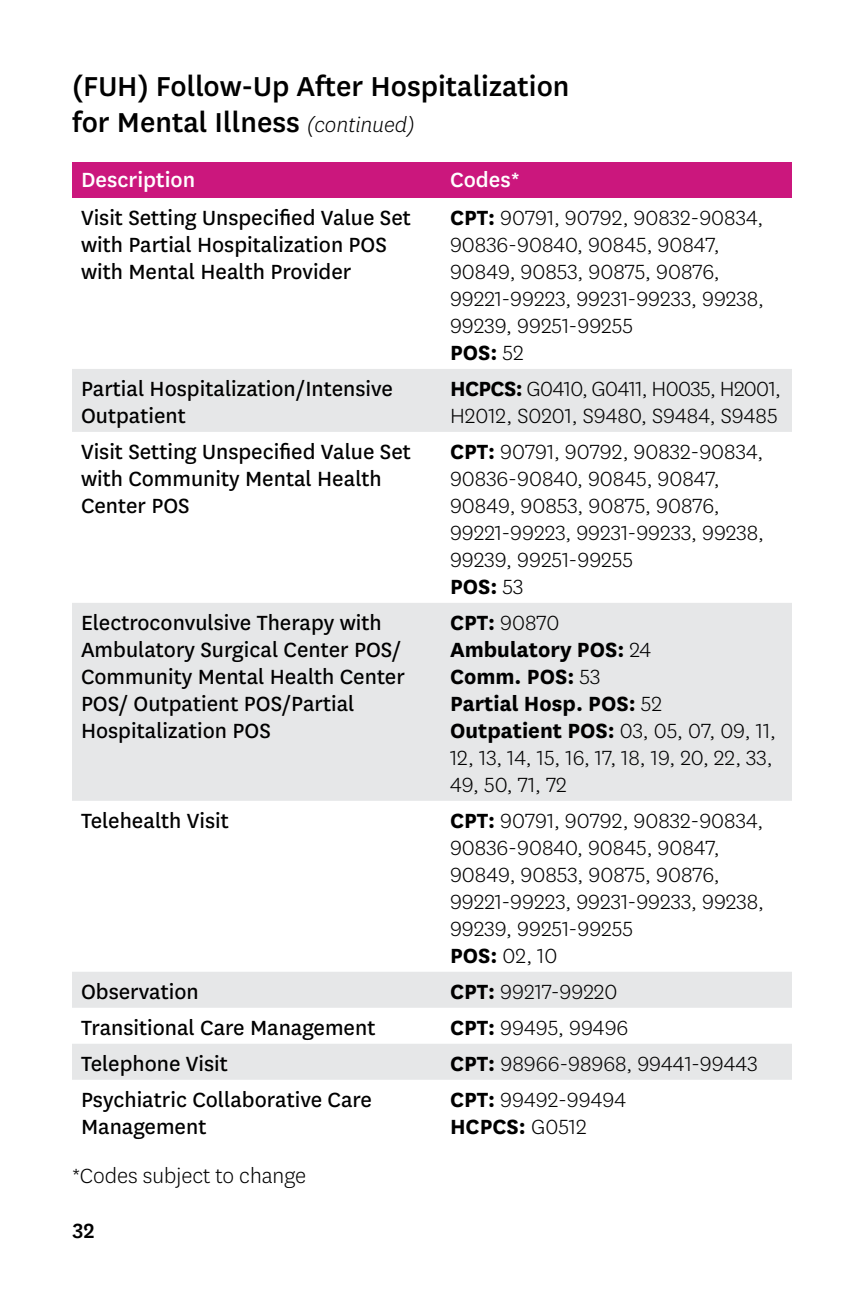
<style>
.page{position:relative;width:864px;height:1296px;background:#fff}
.page>*{position:absolute;margin:0;border:0;box-sizing:border-box;transform-origin:0 0}
.t1{font:500 32px/36px "Centene Sans";color:#000}
.t2{font:300 24px/27px "Centene Sans";color:#000}
.t3{font:24px/27px "Centene Sans";color:#000}
.t4{font:500 24px "Centene Sans";color:#fff}
.t5{font:500 24px "Centene Sans";color:#000}
.s1{font-weight:300;font-style:italic;font-size:24px}
.s2{font-weight:700}
</style>
<div class="page">
<div style="left:72px;top:162px;width:720px;height:36px;background:#cb177d"></div>
<svg style="left:72px;top:369px;width:720px;height:711px"></svg>
<h1 class="t1" style="left:72px;top:66px;width:499px">(FUH) Follow-Up After Hospitalization for Mental Illness <span class="s1">(continued)</span></h1>
<p class="t4" style="left:81px;top:163px;width:116px">Description</p>
<p class="t4" style="left:450px;top:163px;width:71px">Codes*</p>
<p class="t3" style="left:81px;top:203px;width:331px">Visit Setting Unspecified Value Set with Partial Hospitalization POS with Mental Health Provider</p>
<p class="t2" style="left:450px;top:203px;width:315px"><span class="s2">CPT:</span> 90791, 90792, 90832-90834,<br>90836-90840, 90845, 90847,<br>90849, 90853, 90875, 90876,<br>99221-99223, 99231-99233, 99238,<br>99239, 99251-99255<br><span class="s2">POS:</span> 52</p>
<p class="t3" style="left:81px;top:374px;width:314px">Partial Hospitalization/Intensive<br>Outpatient</p>
<p class="t2" style="left:450px;top:374px;width:332px"><span class="s2">HCPCS:</span> G0410, G0411, H0035, H2001,<br>H2012, S0201, S9480, S9484, S9485</p>
<p class="t3" style="left:81px;top:437px;width:331px">Visit Setting Unspecified Value Set with Community Mental Health<br>Center POS</p>
<p class="t2" style="left:450px;top:437px;width:315px"><span class="s2">CPT:</span> 90791, 90792, 90832-90834,<br>90836-90840, 90845, 90847,<br>90849, 90853, 90875, 90876,<br>99221-99223, 99231-99233, 99238,<br>99239, 99251-99255<br><span class="s2">POS:</span> 53</p>
<p class="t3" style="left:81px;top:608px;width:325px">Electroconvulsive Therapy with<br>Ambulatory Surgical Center POS/<br>Community Mental Health Center<br>POS/ Outpatient POS/Partial<br>Hospitalization POS</p>
<p class="t2" style="left:450px;top:608px;width:327px"><span class="s2">CPT:</span> 90870<br><span class="s2">Ambulatory POS:</span> 24<br><span class="s2">Comm. POS:</span> 53<br><span class="s2">Partial Hosp. POS:</span> 52<br><span class="s2">Outpatient POS:</span> 03, 05, 07, 09, 11,<br>12, 13, 14, 15, 16, 17, 18, 19, 20, 22, 33,<br>49, 50, 71, 72</p>
<p class="t3" style="left:81px;top:806px;width:149px">Telehealth Visit</p>
<p class="t2" style="left:450px;top:806px;width:315px"><span class="s2">CPT:</span> 90791, 90792, 90832-90834,<br>90836-90840, 90845, 90847,<br>90849, 90853, 90875, 90876,<br>99221-99223, 99231-99233, 99238,<br>99239, 99251-99255<br><span class="s2">POS:</span> 02, 10</p>
<p class="t3" style="left:81px;top:977px;width:119px">Observation</p>
<p class="t2" style="left:450px;top:977px;width:169px"><span class="s2">CPT:</span> 99217-99220</p>
<p class="t3" style="left:81px;top:1013px;width:296px">Transitional Care Management</p>
<p class="t2" style="left:450px;top:1013px;width:180px"><span class="s2">CPT:</span> 99495, 99496</p>
<p class="t3" style="left:81px;top:1049px;width:148px">Telephone Visit</p>
<p class="t2" style="left:450px;top:1049px;width:309px"><span class="s2">CPT:</span> 98966-98968, 99441-99443</p>
<p class="t3" style="left:81px;top:1085px;width:293px">Psychiatric Collaborative Care<br>Management</p>
<p class="t2" style="left:450px;top:1085px;width:178px"><span class="s2">CPT:</span> 99492-99494<br><span class="s2">HCPCS:</span> G0512</p>
<p class="t2" style="left:72px;top:1161px;width:236px">*Codes subject to change</p>
<p class="t5" style="left:72px;top:1215px;width:24px">32</p>
</div>
